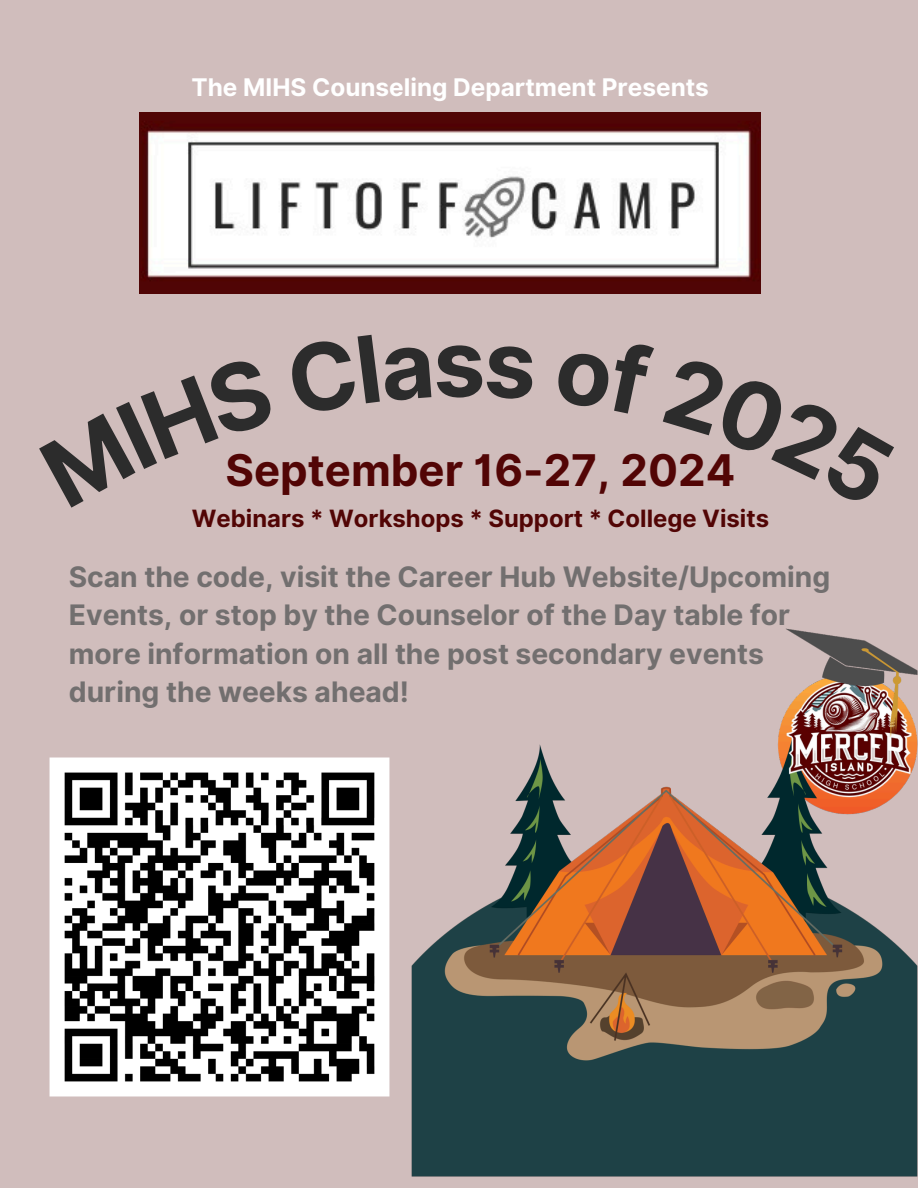
<style>
.page{position:relative;width:918px;height:1188px;background:#d0bdbc}
.page>*{position:absolute;margin:0;border:0;box-sizing:border-box;transform-origin:0 0}
.t1{font:700 43.8px "Inter";color:#520505}
.t2{font:700 28.2px/38.2px "Inter";color:#726f6f}
.t3{font:700 24.3px "Inter";color:#fff}
.t4{font:700 23.85px "Inter";color:#520505}
</style>
<div class="page">
<img style="left:411px;top:733px;width:507px;height:444px">
<img style="left:140px;top:113px;width:621px;height:181px">
<img style="left:786px;top:744px;width:125px;height:56px">
<img style="left:49px;top:757px;width:341px;height:340px">
<img style="left:779px;top:628px;width:139px;height:116px">
<p class="t3" style="left:191px;top:73px;width:519px">The MIHS Counseling Department Presents</p>
<p class="t1" style="left:225px;top:444px;width:511px">September 16-27, 2024</p>
<p class="t4" style="left:192px;top:504px;width:579px">Webinars * Workshops * Support * College Visits</p>
<p class="t2" style="left:69px;top:558px;width:763px">Scan the code, visit the Career Hub Website/Upcoming Events, or stop by the Counselor of the Day table for more information on all the post secondary events during the weeks ahead!</p>
</div>
